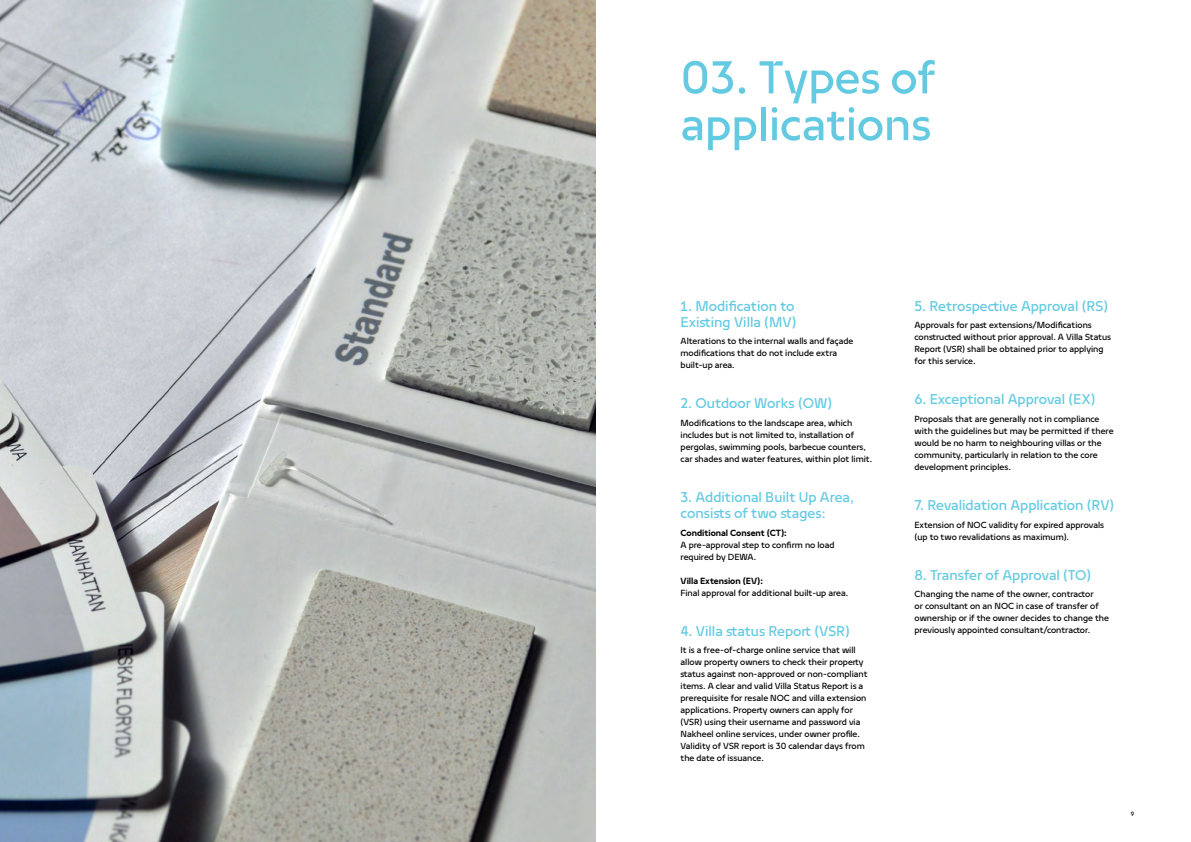
<style>
.page{position:relative;width:1191px;height:842px;background:#fff}
.page>*{position:absolute;margin:0;border:0;box-sizing:border-box;transform-origin:0 0}
.t1{font:52px/46.8px "Nakheel Headline";color:#63cae1}
.t2{font:16px/16px "Nakheel Text";color:#63cae1}
.t3{font:10px/12px "Nakheel Text";color:#000}
.t4{font:700 10px "Nakheel Text";color:#000}
.t5{font:7px "Nakheel Text";color:#000}
</style>
<div class="page">
<img style="left:0;top:0;width:595px;height:842px">
<h1 class="t1" style="left:680px;top:52px;width:256px">03. Types of applications</h1>
<h2 class="t2" style="left:680px;top:297px;width:117px">1. Modification to<br>Existing Villa (MV)</h2>
<p class="t3" style="left:680px;top:335px;width:174px">Alterations to the internal walls and façade modifications that do not include extra built-up area.</p>
<h2 class="t2" style="left:680px;top:395px;width:153px">2. Outdoor Works (OW)</h2>
<p class="t3" style="left:680px;top:416px;width:193px">Modifications to the landscape area, which includes but is not limited to, installation of pergolas, swimming pools, barbecue counters, car shades and water features, within plot limit.</p>
<h2 class="t2" style="left:680px;top:488px;width:175px">3. Additional Built Up Area, consists of two stages:</h2>
<p class="t4" style="left:680px;top:525px;width:108px">Conditional Consent (CT):</p>
<p class="t3" style="left:680px;top:538px;width:156px">A pre-approval step to confirm no load required by DEWA.</p>
<p class="t4" style="left:680px;top:573px;width:84px">Villa Extension (EV):</p>
<p class="t3" style="left:680px;top:586px;width:169px">Final approval for additional built-up area.</p>
<h2 class="t2" style="left:680px;top:622px;width:171px">4. Villa status Report (VSR)</h2>
<p class="t3" style="left:680px;top:644px;width:188px">It is a free-of-charge online service that will allow property owners to check their property status against non-approved or non-compliant items. A clear and valid Villa Status Report is a prerequisite for resale NOC and villa extension applications. Property owners can apply for (VSR) using their username and password via Nakheel online services, under owner profile.<br>Validity of VSR report is 30 calendar days from the date of issuance.</p>
<h2 class="t2" style="left:914px;top:297px;width:195px">5. Retrospective Approval (RS)</h2>
<p class="t3" style="left:914px;top:319px;width:198px">Approvals for past extensions/Modifications constructed without prior approval. A Villa Status Report (VSR) shall be obtained prior to applying for this service.</p>
<h2 class="t2" style="left:914px;top:391px;width:182px">6. Exceptional Approval (EX)</h2>
<p class="t3" style="left:914px;top:412px;width:201px">Proposals that are generally not in compliance with the guidelines but may be permitted if there would be no harm to neighbouring villas or the community, particularly in relation to the core development principles.</p>
<h2 class="t2" style="left:914px;top:496px;width:201px">7. Revalidation Application (RV)</h2>
<p class="t3" style="left:914px;top:518px;width:191px">Extension of NOC validity for expired approvals (up to two revalidations as maximum).</p>
<h2 class="t2" style="left:914px;top:566px;width:178px">8. Transfer of Approval (TO)</h2>
<p class="t3" style="left:914px;top:588px;width:196px">Changing the name of the owner, contractor<br>or consultant on an NOC in case of transfer of ownership or if the owner decides to change the previously appointed consultant/contractor.</p>
<p class="t5" style="left:1130px;top:809px;width:5px">9</p>
</div>
